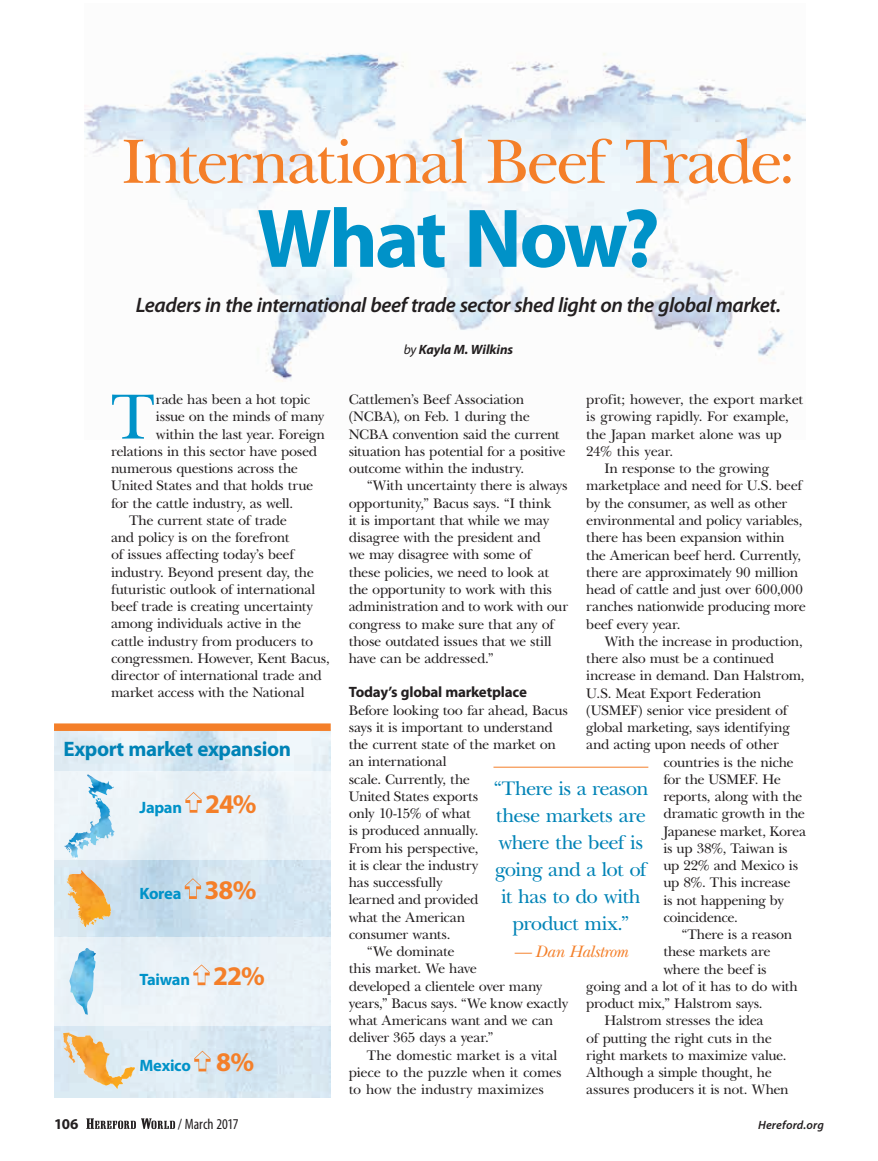
<style>
.page{position:relative;width:878px;height:1161px;background:#fff}
.page>*{position:absolute;margin:0;border:0;box-sizing:border-box;transform-origin:0 0}
.t1{font:700 84px "Myriad Pro";letter-spacing:-.035em;color:#0092c8}
.t2{font:65.85px "New Baskerville";color:#0092c8}
.t3{font:64.5px "New Baskerville";letter-spacing:-.035em;color:#f47f29}
.t4{font:italic 600 21px "Myriad Pro";letter-spacing:-.02em;color:#231f20}
.t5{font:700 21px "Myriad Pro";letter-spacing:-.025em;color:#0083b6}
.t6{font:20.25px/27px "New Baskerville";letter-spacing:-.035em;color:#0083b6;text-align:center}
.t7{font:italic 17.25px "New Baskerville";letter-spacing:-.03em;color:#f47f29}
.t8{font:700 16.5px "Myriad Pro";letter-spacing:-.02em;color:#0092c8}
.t9{font:700 15px "Myriad Pro";letter-spacing:-.015em;color:#231f20}
.t10{font:condensed 15px "Myriad Pro";color:#231f20}
.t11{font:14.25px/17.2px "New Baskerville";letter-spacing:-.02em;color:#231f20}
.t12{font:14.25px "New Baskerville";letter-spacing:.005em;color:#231f20}
.t13{font:14.25px "New Baskerville";color:#231f20}
.t14{font:italic 700 13.5px "Myriad Pro";letter-spacing:-.01em;color:#231f20}
.t15{font:italic 600 12px "Myriad Pro";letter-spacing:.015em;color:#231f20}
.s1{font-weight:400}
.s2{font-size:27px;color:#f47f29}
</style>
<div class="page">
<img style="left:85px;top:53px;width:720px;height:329px">
<hr style="left:493px;top:767px;width:155px;height:1px;background:#f47f29">
<div style="left:54px;top:772px;width:276px;height:88px;background:#eaf2f7"></div>
<div style="left:54px;top:937px;width:276px;height:89px;background:#eaf2f8"></div>
<div style="left:54px;top:723px;width:277px;height:8px;background:#f47f29"></div>
<svg style="left:185px;top:792px;width:17px;height:21px"></svg>
<svg style="left:185px;top:878px;width:16px;height:21px"></svg>
<svg style="left:193px;top:964px;width:17px;height:21px"></svg>
<svg style="left:194px;top:1051px;width:16px;height:20px"></svg>
<img style="left:67px;top:870px;width:44px;height:57px">
<img style="left:69px;top:948px;width:27px;height:67px">
<svg style="left:127px;top:1033px;width:8px;height:56px"></svg>
<img style="left:63px;top:1033px;width:64px;height:56px">
<svg style="left:64px;top:842px;width:32px;height:17px"></svg>
<img style="left:69px;top:774px;width:46px;height:71px">
<svg style="left:86px;top:1118px;width:89px;height:11px"></svg>
<h3 class="t3" style="left:122px;top:124px;width:675px">International Beef Trade:</h3>
<h1 class="t1" style="left:257px;top:191px;width:404px">What Now?</h1>
<h3 class="t4" style="left:136px;top:293px;width:647px">Leaders in the international beef trade sector shed light on the global market.</h3>
<p class="t14" style="left:404px;top:342px;width:111px"><span class="s1">by</span> Kayla M. Wilkins</p>
<h2 class="t2" style="left:111px;top:379px;width:45px">T</h2>
<p class="t11" style="left:156px;top:391px;width:156px">rade has been a hot topic</p>
<p class="t11" style="left:349px;top:391px;width:218px">Cattlemen’s Beef Association (NCBA), on Feb. 1 during the<br>NCBA convention said the current situation has potential for a positive outcome within the industry.</p>
<p class="t11" style="left:349px;top:477px;width:221px;text-indent:18px">“With uncertainty there is always opportunity,” Bacus says. “I think<br>it is important that while we may disagree with the president and<br>we may disagree with some of<br>these policies, we need to look at the opportunity to work with this administration and to work with our congress to make sure that any of those outdated issues that we still have can be addressed.”</p>
<p class="t9" style="left:348px;top:684px;width:180px">Today’s global marketplace</p>
<p class="t11" style="left:349px;top:701px;width:221px">Before looking too far ahead, Bacus</p>
<p class="t11" style="left:349px;top:719px;width:206px">says it is important to understand</p>
<p class="t11" style="left:349px;top:736px;width:209px">the current state of the market on</p>
<p class="t11" style="left:349px;top:753px;width:99px">an international</p>
<p class="t11" style="left:349px;top:770px;width:123px">scale. Currently, the</p>
<p class="t11" style="left:349px;top:788px;width:131px">United States exports</p>
<p class="t11" style="left:349px;top:805px;width:124px">only 10-15% of what</p>
<p class="t11" style="left:349px;top:822px;width:131px">is produced annually.</p>
<p class="t11" style="left:349px;top:840px;width:131px">From his perspective,</p>
<p class="t11" style="left:349px;top:857px;width:131px">it is clear the industry</p>
<p class="t11" style="left:349px;top:874px;width:95px">has successfully</p>
<p class="t11" style="left:349px;top:891px;width:131px">learned and provided</p>
<p class="t11" style="left:349px;top:909px;width:118px">what the American</p>
<p class="t11" style="left:349px;top:926px;width:103px">consumer wants.</p>
<p class="t11" style="left:367px;top:943px;width:89px">“We dominate</p>
<p class="t11" style="left:349px;top:960px;width:129px">this market. We have</p>
<p class="t11" style="left:349px;top:978px;width:195px">developed a clientele over many</p>
<p class="t11" style="left:349px;top:995px;width:221px">years,” Bacus says. “We know exactly</p>
<p class="t11" style="left:349px;top:1012px;width:206px">what Americans want and we can</p>
<p class="t11" style="left:349px;top:1029px;width:146px">deliver 365 days a year.”</p>
<p class="t11" style="left:367px;top:1047px;width:192px">The domestic market is a vital</p>
<p class="t11" style="left:349px;top:1064px;width:214px">piece to the puzzle when it comes</p>
<p class="t12" style="left:349px;top:1081px;width:197px">to how the industry maximizes</p>
<p class="t11" style="left:586px;top:391px;width:218px">profit; however, the export market</p>
<p class="t11" style="left:586px;top:408px;width:204px">is growing rapidly. For example,</p>
<p class="t11" style="left:586px;top:426px;width:197px">the Japan market alone was up</p>
<p class="t13" style="left:586px;top:443px;width:89px">24% this year.</p>
<p class="t11" style="left:604px;top:460px;width:166px">In response to the growing</p>
<p class="t11" style="left:586px;top:477px;width:217px">marketplace and need for U.S. beef</p>
<p class="t11" style="left:586px;top:495px;width:202px">by the consumer, as well as other</p>
<p class="t11" style="left:586px;top:512px;width:218px">environmental and policy variables,</p>
<p class="t11" style="left:586px;top:529px;width:200px">there has been expansion within</p>
<p class="t11" style="left:586px;top:546px;width:216px">the American beef herd. Currently,</p>
<p class="t11" style="left:586px;top:564px;width:213px">there are approximately 90 million</p>
<p class="t11" style="left:586px;top:581px;width:218px">head of cattle and just over 600,000</p>
<p class="t11" style="left:586px;top:598px;width:221px">ranches nationwide producing more</p>
<p class="t11" style="left:586px;top:615px;width:96px">beef every year.</p>
<p class="t11" style="left:604px;top:633px;width:200px">With the increase in production,</p>
<p class="t11" style="left:586px;top:650px;width:189px">there also must be a continued</p>
<p class="t11" style="left:586px;top:667px;width:220px">increase in demand. Dan Halstrom,</p>
<p class="t11" style="left:586px;top:684px;width:176px">U.S. Meat Export Federation</p>
<p class="t11" style="left:586px;top:702px;width:203px">(USMEF) senior vice president of</p>
<p class="t11" style="left:586px;top:719px;width:205px">global marketing, says identifying</p>
<p class="t11" style="left:586px;top:736px;width:194px">and acting upon needs of other</p>
<p class="t11" style="left:663px;top:753px;width:132px">countries is the niche</p>
<p class="t11" style="left:663px;top:771px;width:119px">for the USMEF. He</p>
<p class="t11" style="left:663px;top:788px;width:140px">reports, along with the</p>
<p class="t11" style="left:663px;top:805px;width:143px">dramatic growth in the</p>
<p class="t11" style="left:663px;top:823px;width:144px">Japanese market, Korea</p>
<p class="t11" style="left:663px;top:840px;width:126px">is up 38%, Taiwan is</p>
<p class="t11" style="left:663px;top:857px;width:136px">up 22% and Mexico is</p>
<p class="t11" style="left:663px;top:874px;width:129px">up 8%. This increase</p>
<p class="t11" style="left:663px;top:892px;width:122px">is not happening by</p>
<p class="t11" style="left:663px;top:909px;width:76px">coincidence.</p>
<p class="t11" style="left:681px;top:926px;width:112px">“There is a reason</p>
<p class="t11" style="left:663px;top:943px;width:109px">these markets are</p>
<p class="t11" style="left:663px;top:961px;width:105px">where the beef is</p>
<p class="t11" style="left:586px;top:978px;width:213px">going and a lot of it has to do with</p>
<p class="t11" style="left:586px;top:995px;width:178px">product mix,” Halstrom says.</p>
<p class="t11" style="left:604px;top:1012px;width:161px">Halstrom stresses the idea</p>
<p class="t11" style="left:586px;top:1030px;width:187px">of putting the right cuts in the</p>
<p class="t11" style="left:586px;top:1047px;width:202px">right markets to maximize value.</p>
<p class="t11" style="left:586px;top:1064px;width:187px">Although a simple thought, he</p>
<p class="t11" style="left:586px;top:1081px;width:204px">assures producers it is not. When</p>
<p class="t11" style="left:156px;top:408px;width:170px">issue on the minds of many</p>
<p class="t11" style="left:156px;top:425px;width:171px">within the last year. Foreign</p>
<p class="t11" style="left:111px;top:443px;width:208px">relations in this sector have posed</p>
<p class="t11" style="left:111px;top:460px;width:188px">numerous questions across the</p>
<p class="t11" style="left:111px;top:477px;width:204px">United States and that holds true</p>
<p class="t11" style="left:111px;top:494px;width:183px">for the cattle industry, as well.</p>
<p class="t11" style="left:129px;top:512px;width:159px">The current state of trade</p>
<p class="t11" style="left:111px;top:529px;width:180px">and policy is on the forefront</p>
<p class="t11" style="left:111px;top:546px;width:185px">of issues affecting today’s beef</p>
<p class="t11" style="left:111px;top:564px;width:204px">industry. Beyond present day, the</p>
<p class="t11" style="left:111px;top:581px;width:206px">futuristic outlook of international</p>
<p class="t11" style="left:111px;top:598px;width:203px">beef trade is creating uncertainty</p>
<p class="t11" style="left:111px;top:615px;width:192px">among individuals active in the</p>
<p class="t11" style="left:111px;top:633px;width:203px">cattle industry from producers to</p>
<p class="t11" style="left:111px;top:650px;width:220px">congressmen. However, Kent Bacus,</p>
<p class="t11" style="left:111px;top:667px;width:212px">director of international trade and</p>
<p class="t11" style="left:111px;top:684px;width:195px">market access with the National</p>
<h3 class="t5" style="left:63px;top:738px;width:229px">Export market expansion</h3>
<p class="t8" style="left:140px;top:798px;width:119px">Japan <span class="s2">24%</span></p>
<h3 class="t6" style="left:493px;top:775px;width:156px">“There is a reason these markets are where the beef is going and a lot of it has to do with product mix.”</h3>
<p class="t7" style="left:514px;top:941px;width:115px">— Dan Halstrom</p>
<p class="t8" style="left:140px;top:884px;width:118px">Korea <span class="s2">38%</span></p>
<p class="t8" style="left:140px;top:970px;width:127px">Taiwan <span class="s2">22%</span></p>
<p class="t8" style="left:140px;top:1057px;width:116px">Mexico <span class="s2">8%</span></p>
<p class="t9" style="left:54px;top:1115px;width:26px">106</p>
<p class="t10" style="left:178px;top:1116px;width:62px">/ March 2017</p>
<p class="t15" style="left:758px;top:1118px;width:67px">Hereford.org</p>
</div>
